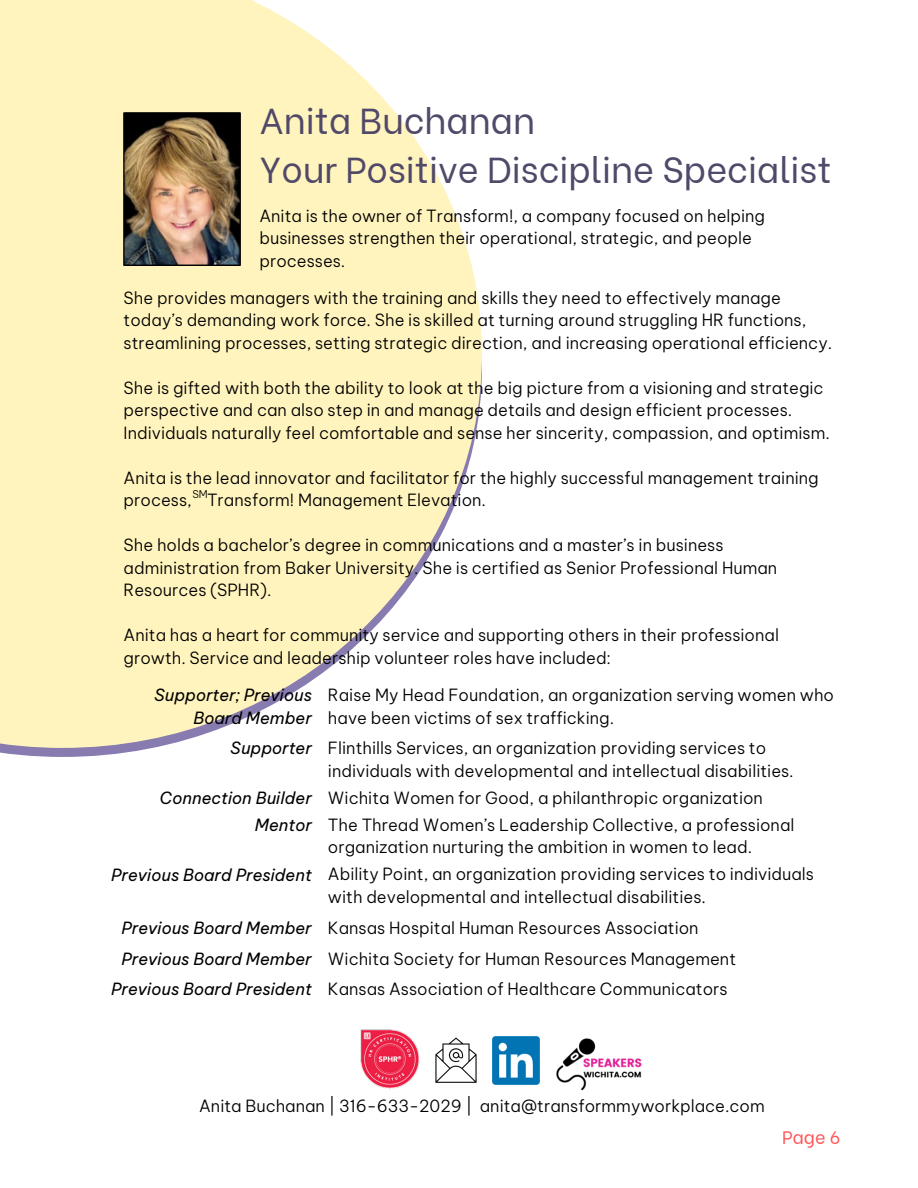
<style>
.page{position:relative;width:918px;height:1188px;background:#fff}
.page>*{position:absolute;margin:0;border:0;box-sizing:border-box;transform-origin:0 0}
.t1{font:36px/49.5px "Be Vietnam";color:#514969}
.t2{font:18px "Be Vietnam";color:#ff5757}
.t3{font:300 16.5px/22.5px "Be Vietnam Pro";color:#000}
.t4{font:italic 16.5px/22.5px "Be Vietnam Pro";color:#000;text-align:right}
.t5{font:300 10.5px "Be Vietnam Pro";color:#000}
</style>
<div class="page">
<svg style="left:0;top:0;width:482px;height:748px;fill:#fff4bd"></svg>
<img style="left:435px;top:1037px;width:42px;height:46px">
<img style="left:493px;top:1037px;width:47px;height:47px">
<img style="left:556px;top:1038px;width:86px;height:53px">
<img style="left:361px;top:1030px;width:58px;height:58px">
<img style="left:124px;top:112px;width:117px;height:153px">
<h2 class="t1" style="left:259px;top:92px;width:574px">Anita Buchanan<br>Your Positive Discipline Specialist</h2>
<h2 class="t3" style="left:259px;top:205px;width:507px">Anita is the owner of Transform!, a company focused on helping businesses strengthen their operational, strategic, and people processes.</h2>
<p class="t3" style="left:124px;top:287px;width:710px">She provides managers with the training and skills they need to effectively manage today’s demanding work force. She is skilled at turning around struggling HR functions, streamlining processes, setting strategic direction, and increasing operational efficiency.</p>
<p class="t3" style="left:124px;top:377px;width:708px">She is gifted with both the ability to look at the big picture from a visioning and strategic perspective and can also step in and manage details and design efficient processes.<br>Individuals naturally feel comfortable and sense her sincerity, compassion, and optimism.</p>
<p class="t3" style="left:124px;top:467px;width:697px">Anita is the lead innovator and facilitator for the highly successful management training process, Transform! Management Elevation.</p>
<p class="t3" style="left:124px;top:534px;width:655px">She holds a bachelor’s degree in communications and a master’s in business administration from Baker University. She is certified as Senior Professional Human<br>Resources (SPHR).</p>
<p class="t3" style="left:124px;top:624px;width:657px">Anita has a heart for community service and supporting others in their professional growth. Service and leadership volunteer roles have included:</p>
<p class="t5" style="left:192px;top:488px;width:17px">SM</p>
<p class="t3" style="left:328px;top:684px;width:508px">Raise My Head Foundation, an organization serving women who have been victims of sex trafficking.</p>
<p class="t4" style="left:154px;top:684px;width:159px">Supporter; Previous<br>Board Member</p>
<p class="t4" style="left:230px;top:737px;width:83px">Supporter</p>
<p class="t3" style="left:328px;top:737px;width:467px">Flinthills Services, an organization providing services to individuals with developmental and intellectual disabilities.</p>
<p class="t4" style="left:160px;top:786px;width:153px">Connection Builder</p>
<p class="t3" style="left:328px;top:786px;width:436px">Wichita Women for Good, a philanthropic organization</p>
<p class="t4" style="left:255px;top:813px;width:59px">Mentor</p>
<p class="t4" style="left:111px;top:864px;width:202px">Previous Board President</p>
<p class="t3" style="left:328px;top:813px;width:468px">The Thread Women’s Leadership Collective, a professional organization nurturing the ambition in women to lead.</p>
<p class="t3" style="left:328px;top:863px;width:488px">Ability Point, an organization providing services to individuals with developmental and intellectual disabilities.</p>
<p class="t4" style="left:121px;top:917px;width:192px">Previous Board Member</p>
<p class="t3" style="left:328px;top:917px;width:372px">Kansas Hospital Human Resources Association</p>
<p class="t4" style="left:121px;top:948px;width:192px">Previous Board Member</p>
<p class="t3" style="left:328px;top:948px;width:410px">Wichita Society for Human Resources Management</p>
<h2 class="t4" style="left:111px;top:978px;width:202px">Previous Board President</h2>
<h2 class="t3" style="left:328px;top:978px;width:401px">Kansas Association of Healthcare Communicators</h2>
<p class="t3" style="left:199px;top:1095px;width:567px">Anita Buchanan | 316-633-2029 | anita@transformmyworkplace.com</p>
<p class="t2" style="left:782px;top:1123px;width:60px">Page 6</p>
</div>
